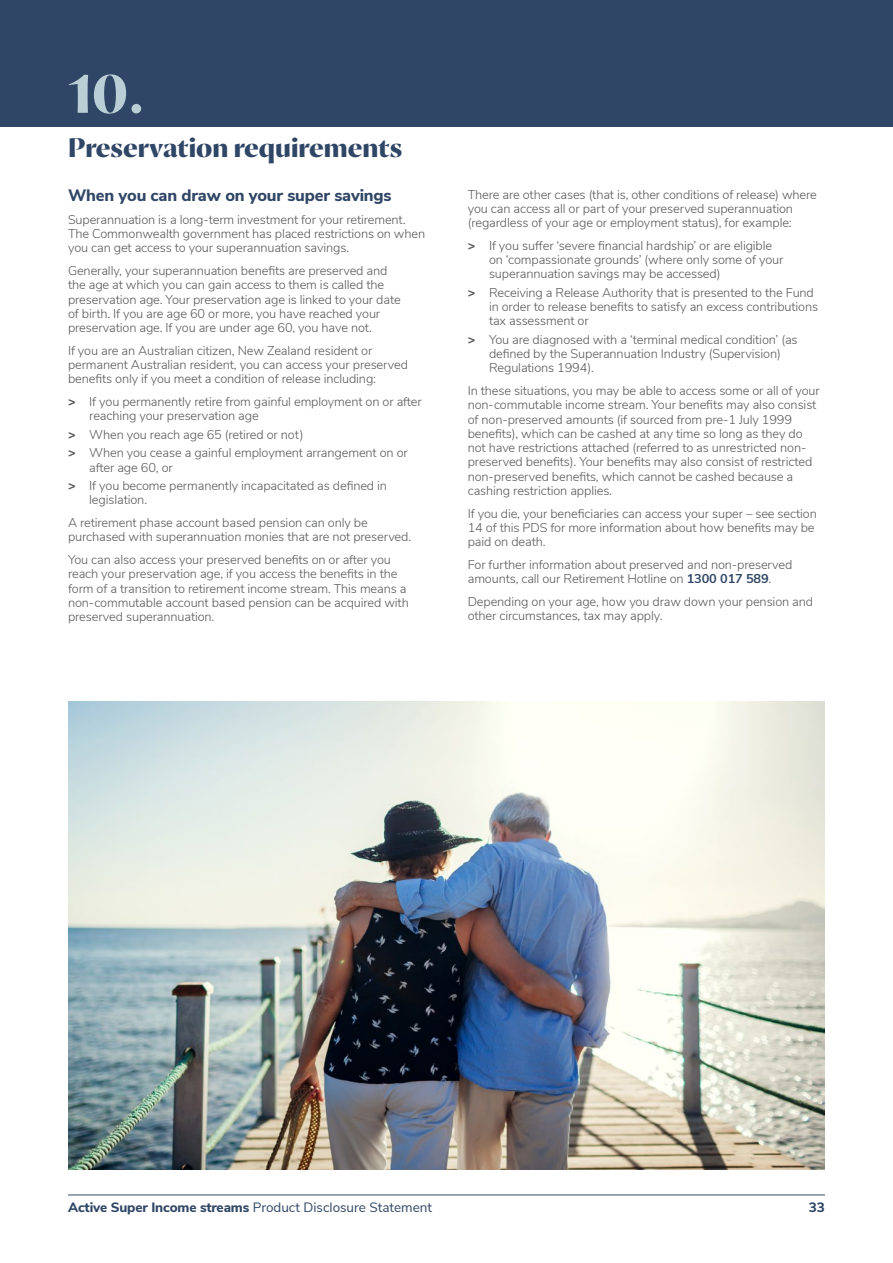
<style>
.page{position:relative;width:893px;height:1263px;background:#fff}
.page>*{position:absolute;margin:0;border:0;box-sizing:border-box;transform-origin:0 0}
.t1{font:800 54px "Proza Display";color:#baced6}
.t2{font:800 27px "Proza Display";color:#304666}
.t3{font:800 16.5px "Nunito Sans";letter-spacing:-.01em;color:#304666}
.t4{font:13.5px "Nunito Sans";color:#304666}
.t5{font:800 13.5px "Nunito Sans";color:#304666}
.t6{font:300 12.75px/14.2px "Nunito Sans";letter-spacing:-.01em;color:#58595b}
.s1{font-weight:800}
.s2{font-weight:700;color:#304666}
</style>
<div class="page">
<hr style="left:68px;top:1194px;width:757px;height:1px;background:#304666">
<div style="left:0;top:0;width:893px;height:126px;background:#304666"></div>
<img style="left:68px;top:702px;width:756px;height:467px">
<h1 class="t1" style="left:68px;top:61px;width:78px">10.</h1>
<h2 class="t2" style="left:68px;top:131px;width:336px">Preservation requirements</h2>
<p class="t3" style="left:68px;top:183px;width:325px">When you can draw on your super savings</p>
<p class="t6" style="left:68px;top:211px;width:359px">Superannuation is a long-term investment for your retirement.<br>The Commonwealth government has placed restrictions on when you can get access to your superannuation savings.</p>
<p class="t6" style="left:68px;top:263px;width:334px">Generally, your superannuation benefits are preserved and the age at which you can gain access to them is called the preservation age. Your preservation age is linked to your date of birth. If you are age 60 or more, you have reached your preservation age. If you are under age 60, you have not.</p>
<p class="t6" style="left:68px;top:343px;width:341px">If you are an Australian citizen, New Zealand resident or permanent Australian resident, you can access your preserved benefits only if you meet a condition of release including:</p>
<p class="t6" style="left:89px;top:394px;width:334px;text-indent:-21px"><span class="s1">&gt;</span> If you permanently retire from gainful employment on or after reaching your preservation age</p>
<p class="t6" style="left:68px;top:424px;width:341px;line-height:18.5px"><span class="s1">&gt;</span> When you reach age 65 (retired or not)<br><span class="s1">&gt;</span> When you cease a gainful employment arrangement on or</p>
<p class="t6" style="left:68px;top:457px;width:321px;line-height:18.5px;text-indent:21px">after age 60, or<br><span class="s1">&gt;</span> If you become permanently incapacitated as defined in</p>
<p class="t6" style="left:68px;top:488px;width:301px;line-height:22.8px;text-indent:21px">legislation.<br>A retirement phase account based pension can only be</p>
<p class="t6" style="left:68px;top:525px;width:345px;line-height:22.8px">purchased with superannuation monies that are not preserved.<br>You can also access your preserved benefits on or after you</p>
<p class="t6" style="left:68px;top:566px;width:342px">reach your preservation age, if you access the benefits in the form of a transition to retirement income stream. This means a non-commutable account based pension can be acquired with preserved superannuation.</p>
<p class="t6" style="left:468px;top:186px;width:351px">There are other cases (that is, other conditions of release) where you can access all or part of your preserved superannuation (regardless of your age or employment status), for example:</p>
<p class="t6" style="left:489px;top:237px;width:296px;text-indent:-21px"><span class="s1">&gt;</span> If you suffer ‘severe financial hardship’ or are eligible on ‘compassionate grounds’ (where only some of your superannuation savings may be accessed)</p>
<p class="t6" style="left:489px;top:284px;width:331px;text-indent:-21px"><span class="s1">&gt;</span> Receiving a Release Authority that is presented to the Fund in order to release benefits to satisfy an excess contributions tax assessment or</p>
<p class="t6" style="left:489px;top:331px;width:310px;text-indent:-21px"><span class="s1">&gt;</span> You are diagnosed with a ‘terminal medical condition’ (as defined by the Superannuation Industry (Supervision)<br>Regulations 1994).</p>
<p class="t6" style="left:468px;top:383px;width:353px">In these situations, you may be able to access some or all of your non-commutable income stream. Your benefits may also consist of non-preserved amounts (if sourced from pre-1 July 1999 benefits), which can be cashed at any time so long as they do not have restrictions attached (referred to as unrestricted non&shy;preserved benefits). Your benefits may also consist of restricted non-preserved benefits, which cannot be cashed because a cashing restriction applies.</p>
<p class="t6" style="left:468px;top:505px;width:351px">If you die, your beneficiaries can access your super – see section<br>14 of this PDS for more information about how benefits may be paid on death.</p>
<p class="t6" style="left:468px;top:557px;width:326px">For further information about preserved and non-preserved amounts, call our Retirement Hotline on <span class="s2">1300 017 589</span>.</p>
<p class="t6" style="left:468px;top:594px;width:347px">Depending on your age, how you draw down your pension and other circumstances, tax may apply.</p>
<p class="t4" style="left:68px;top:1198px;width:366px"><span class="s1">Active Super Income streams</span> Product Disclosure Statement</p>
<p class="t5" style="left:809px;top:1198px;width:18px">33</p>
</div>
